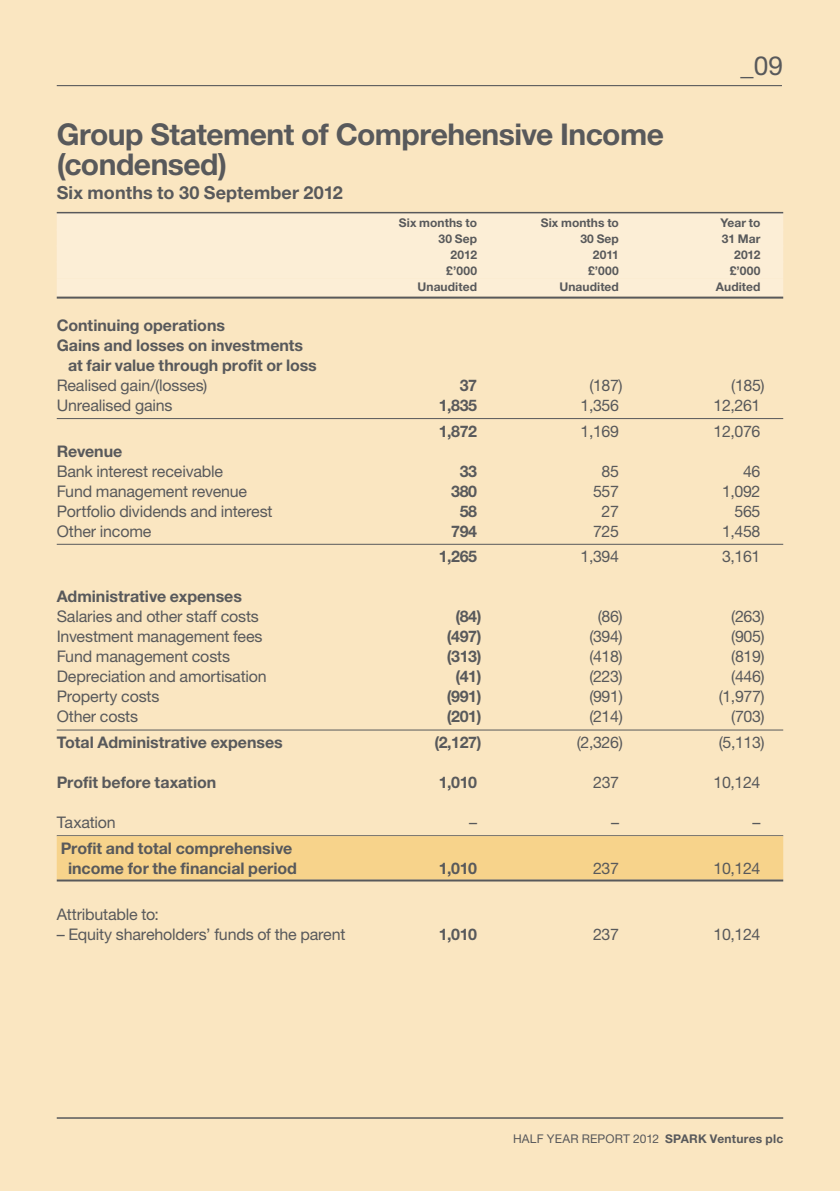
<style>
.page{position:relative;width:840px;height:1191px;background:#fff}
.page>*{position:absolute;margin:0;border:0;box-sizing:border-box;transform-origin:0 0}
.t1{font:700 30px/30px "Helvetica Neue LT Std";letter-spacing:-.02em;color:#58595b}
.t2{font:26.2px "Helvetica Neue LT Std";color:#58595b}
.t3{font:700 18px "Helvetica Neue LT Std";letter-spacing:.005em;color:#58595b}
.t4{font:16px "Helvetica Neue LT Std";letter-spacing:-.015em;color:#58595b}
.t5{font:700 16px/20px "Helvetica Neue LT Std";letter-spacing:-.005em;color:#58595b;text-align:center}
.t6{font:700 12px "Helvetica Neue LT Std";letter-spacing:.005em;color:#58595b}
.t7{font:12px "Helvetica Neue LT Std";letter-spacing:.015em;color:#58595b}
.s1{font-weight:700}
</style>
<div class="page">
<div style="left:0;top:0;width:839px;height:1191px;background:#fae6c1"></div>
<hr style="left:57px;top:1117px;width:725px;height:1px;background:#58595b">
<hr style="left:57px;top:85px;width:724px;height:1px;background:#58595b">
<div style="left:57px;top:213px;width:725px;height:18px;background:#fceed6"></div>
<div style="left:57px;top:229px;width:725px;height:18px;background:#fceed6"></div>
<div style="left:57px;top:245px;width:725px;height:18px;background:#fceed6"></div>
<div style="left:57px;top:261px;width:725px;height:18px;background:#fceed6"></div>
<div style="left:57px;top:279px;width:725px;height:18px;background:#fceed6"></div>
<hr style="left:57px;top:297px;width:725px;height:2px;background:#58595b">
<hr style="left:57px;top:418px;width:725px;height:1px;background:#58595b">
<hr style="left:57px;top:544px;width:725px;height:1px;background:#58595b">
<hr style="left:57px;top:729px;width:725px;height:1px;background:#58595b">
<hr style="left:57px;top:835px;width:725px;height:1px;background:#58595b">
<div style="left:57px;top:836px;width:725px;height:43px;background:#f7d38b"></div>
<hr style="left:57px;top:879px;width:725px;height:2px;background:#58595b">
<hr style="left:57px;top:212px;width:725px;height:1px;background:#58595b">
<h2 class="t2" style="left:740px;top:51px;width:44px">_09</h2>
<h1 class="t1" style="left:57px;top:119px;width:608px">Group Statement of Comprehensive Income (condensed)</h1>
<p class="t3" style="left:57px;top:181px;width:287px">Six months to 30 September 2012</p>
<p class="t6" style="left:398px;top:215px;width:80px">Six months to</p>
<p class="t6" style="left:540px;top:215px;width:80px">Six months to</p>
<p class="t6" style="left:720px;top:215px;width:42px">Year to</p>
<p class="t6" style="left:438px;top:231px;width:40px">30 Sep</p>
<p class="t6" style="left:580px;top:231px;width:40px">30 Sep</p>
<p class="t6" style="left:721px;top:231px;width:40px">31 Mar</p>
<p class="t6" style="left:450px;top:247px;width:28px">2012</p>
<p class="t6" style="left:592px;top:247px;width:27px">2011</p>
<p class="t6" style="left:733px;top:247px;width:28px">2012</p>
<p class="t6" style="left:446px;top:263px;width:32px">£’000</p>
<p class="t6" style="left:587px;top:263px;width:32px">£’000</p>
<p class="t6" style="left:729px;top:263px;width:32px">£’000</p>
<p class="t6" style="left:417px;top:279px;width:61px">Unaudited</p>
<p class="t6" style="left:559px;top:279px;width:61px">Unaudited</p>
<p class="t6" style="left:715px;top:279px;width:46px">Audited</p>
<p class="t5" style="left:57px;top:315px;width:170px">Continuing operations</p>
<p class="t5" style="left:57px;top:335px;width:248px">Gains and losses on investments</p>
<p class="t5" style="left:68px;top:355px;width:250px">at fair value through profit or loss</p>
<p class="t4" style="left:57px;top:376px;width:152px">Realised gain/(losses)</p>
<p class="t5" style="left:459px;top:375px;width:19px">37</p>
<p class="t4" style="left:589px;top:376px;width:35px">(187)</p>
<p class="t4" style="left:730px;top:376px;width:35px">(185)</p>
<p class="t4" style="left:57px;top:396px;width:117px">Unrealised gains</p>
<p class="t5" style="left:438px;top:395px;width:40px">1,835</p>
<p class="t4" style="left:580px;top:396px;width:40px">1,356</p>
<p class="t4" style="left:713px;top:396px;width:48px">12,261</p>
<p class="t5" style="left:438px;top:420px;width:40px">1,872</p>
<p class="t4" style="left:580px;top:421px;width:40px">1,169</p>
<p class="t4" style="left:713px;top:421px;width:48px">12,076</p>
<p class="t5" style="left:57px;top:440px;width:67px">Revenue</p>
<p class="t4" style="left:57px;top:461px;width:168px">Bank interest receivable</p>
<p class="t5" style="left:459px;top:460px;width:19px">33</p>
<p class="t4" style="left:601px;top:461px;width:19px">85</p>
<p class="t4" style="left:742px;top:461px;width:19px">46</p>
<p class="t4" style="left:57px;top:481px;width:192px">Fund management revenue</p>
<p class="t5" style="left:451px;top:480px;width:27px">380</p>
<p class="t4" style="left:592px;top:481px;width:27px">557</p>
<p class="t4" style="left:721px;top:481px;width:40px">1,092</p>
<p class="t4" style="left:57px;top:501px;width:217px">Portfolio dividends and interest</p>
<p class="t5" style="left:459px;top:500px;width:19px">58</p>
<p class="t4" style="left:601px;top:501px;width:19px">27</p>
<p class="t4" style="left:734px;top:501px;width:27px">565</p>
<p class="t4" style="left:57px;top:521px;width:96px">Other income</p>
<p class="t5" style="left:451px;top:520px;width:27px">794</p>
<p class="t4" style="left:592px;top:521px;width:27px">725</p>
<p class="t4" style="left:721px;top:521px;width:40px">1,458</p>
<p class="t5" style="left:438px;top:546px;width:40px">1,265</p>
<p class="t4" style="left:580px;top:547px;width:40px">1,394</p>
<p class="t4" style="left:721px;top:547px;width:40px">3,161</p>
<p class="t5" style="left:57px;top:586px;width:187px">Administrative expenses</p>
<p class="t4" style="left:57px;top:607px;width:203px">Salaries and other staff costs</p>
<p class="t5" style="left:455px;top:606px;width:28px">(84)</p>
<p class="t4" style="left:597px;top:607px;width:26px">(86)</p>
<p class="t4" style="left:730px;top:607px;width:35px">(263)</p>
<p class="t4" style="left:57px;top:627px;width:207px">Investment management fees</p>
<p class="t5" style="left:446px;top:626px;width:36px">(497)</p>
<p class="t4" style="left:589px;top:627px;width:35px">(394)</p>
<p class="t4" style="left:730px;top:627px;width:35px">(905)</p>
<p class="t4" style="left:57px;top:647px;width:175px">Fund management costs</p>
<p class="t5" style="left:446px;top:646px;width:36px">(313)</p>
<p class="t4" style="left:589px;top:647px;width:35px">(418)</p>
<p class="t4" style="left:730px;top:647px;width:35px">(819)</p>
<p class="t4" style="left:57px;top:667px;width:211px">Depreciation and amortisation</p>
<p class="t5" style="left:455px;top:666px;width:28px">(41)</p>
<p class="t4" style="left:589px;top:667px;width:35px">(223)</p>
<p class="t4" style="left:730px;top:667px;width:35px">(446)</p>
<p class="t4" style="left:57px;top:687px;width:104px">Property costs</p>
<p class="t5" style="left:446px;top:686px;width:36px">(991)</p>
<p class="t4" style="left:589px;top:687px;width:35px">(991)</p>
<p class="t4" style="left:718px;top:687px;width:47px">(1,977)</p>
<p class="t4" style="left:57px;top:707px;width:83px">Other costs</p>
<p class="t5" style="left:446px;top:706px;width:36px">(201)</p>
<p class="t4" style="left:589px;top:707px;width:35px">(214)</p>
<p class="t4" style="left:730px;top:707px;width:35px">(703)</p>
<p class="t5" style="left:57px;top:732px;width:227px">Total Administrative expenses</p>
<p class="t5" style="left:434px;top:732px;width:49px">(2,127)</p>
<p class="t4" style="left:576px;top:733px;width:47px">(2,326)</p>
<p class="t4" style="left:718px;top:733px;width:47px">(5,113)</p>
<p class="t5" style="left:57px;top:772px;width:161px">Profit before taxation</p>
<p class="t5" style="left:438px;top:772px;width:40px">1,010</p>
<p class="t4" style="left:593px;top:773px;width:27px">237</p>
<p class="t4" style="left:713px;top:773px;width:48px">10,124</p>
<p class="t4" style="left:57px;top:813px;width:60px">Taxation</p>
<p class="t4" style="left:469px;top:813px;width:9px">–</p>
<p class="t4" style="left:610px;top:813px;width:9px">–</p>
<p class="t4" style="left:752px;top:813px;width:9px">–</p>
<p class="t5" style="left:61px;top:837px;width:237px">Profit and total comprehensive income for the financial period</p>
<p class="t5" style="left:438px;top:857px;width:40px">1,010</p>
<p class="t4" style="left:592px;top:858px;width:27px">237</p>
<p class="t4" style="left:713px;top:858px;width:48px">10,124</p>
<p class="t4" style="left:57px;top:904px;width:104px">Attributable to:</p>
<p class="t4" style="left:57px;top:924px;width:290px">– Equity shareholders’ funds of the parent</p>
<p class="t5" style="left:438px;top:923px;width:40px">1,010</p>
<p class="t4" style="left:592px;top:924px;width:27px">237</p>
<p class="t4" style="left:713px;top:924px;width:48px">10,124</p>
<p class="t7" style="left:513px;top:1131px;width:271px">HALF YEAR REPORT 2012 <span class="s1">SPARK Ventures plc</span></p>
</div>
